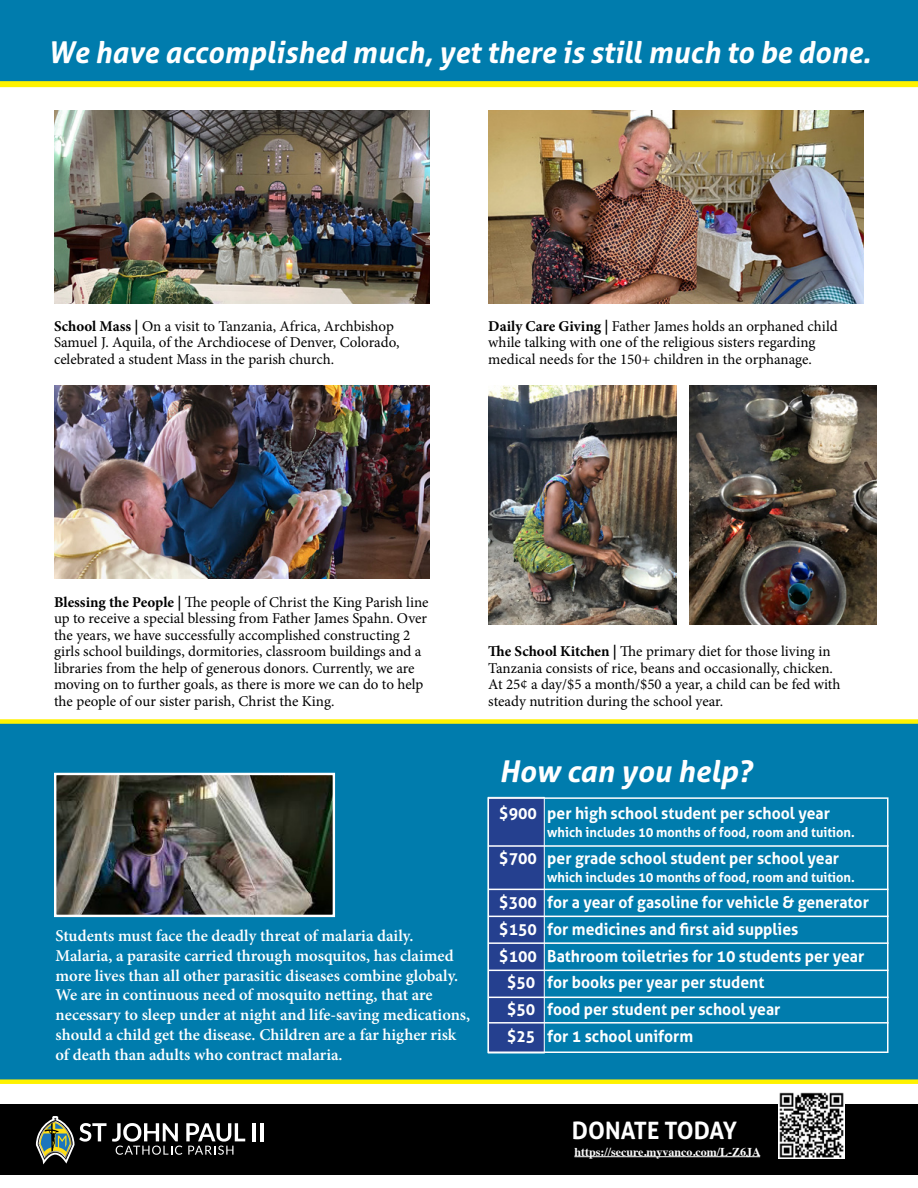
<style>
.page{position:relative;width:918px;height:1188px;background:#fff}
.page>*{position:absolute;margin:0;border:0;box-sizing:border-box;transform-origin:0 0}
.t1{font:italic 700 30px "Aller";color:#fff}
.t2{font:700 24px "Aller";color:#fff}
.t3{font:600 16.5px/19.8px "Minion Pro";color:#fff}
.t4{font:700 16.5px "Aller";color:#fff;scale:.95 1}
.t5{font:15px/16.5px "Minion Pro";letter-spacing:-.005em;color:#000}
.t6{font:700 13.5px "Aller";color:#fff;scale:.95 1}
.t7{font:700 12px "Times";color:#fff}
.s1{font-weight:700}
</style>
<div class="page">
<div style="left:0;top:1104px;width:918px;height:70px;background:#000"></div>
<hr style="left:253px;top:1123px;width:3px;height:18px;background:#fff">
<hr style="left:261px;top:1123px;width:3px;height:18px;background:#fff">
<svg style="left:36px;top:1116px;width:209px;height:48px"></svg>
<div style="left:0;top:0;width:918px;height:87px;background:#007cad"></div>
<div style="left:0;top:719px;width:918px;height:365px;background:#007cad"></div>
<div style="left:488px;top:797px;width:56px;height:256px;background:#25408f"></div>
<div style="left:488px;top:797px;width:57px;height:256px;border:1px solid #fff"></div>
<img style="left:778px;top:1092px;width:67px;height:66px">
<img style="left:54px;top:110px;width:376px;height:193px">
<img style="left:488px;top:110px;width:376px;height:193px">
<img style="left:54px;top:385px;width:376px;height:194px">
<img style="left:488px;top:385px;width:188px;height:239px">
<img style="left:689px;top:385px;width:188px;height:239px">
<img style="left:57px;top:776px;width:275px;height:138px">
<div style="left:54px;top:773px;width:281px;height:144px;border:2px solid #fff"></div>
<div style="left:488px;top:797px;width:401px;height:256px;border:2px solid #fff"></div>
<hr style="left:488px;top:845px;width:401px;height:2px;background:#fff">
<hr style="left:488px;top:889px;width:401px;height:1px;background:#fff">
<hr style="left:488px;top:916px;width:401px;height:1px;background:#fff">
<hr style="left:488px;top:942px;width:401px;height:2px;background:#fff">
<hr style="left:488px;top:970px;width:401px;height:1px;background:#fff">
<hr style="left:488px;top:997px;width:401px;height:1px;background:#fff">
<hr style="left:488px;top:1022px;width:401px;height:2px;background:#fff">
<hr style="left:574px;top:1156px;width:186px;height:1px;background:#fff">
<p class="t1" style="left:48px;top:34px;width:824px">We have accomplished much, yet there is still much to be done.</p>
<p class="t5" style="left:54px;top:318px;width:347px"><span class="s1">School Mass |</span> On a visit to Tanzania, Africa, Archbishop<br>Samuel J. Aquila, of the Archdiocese of Denver, Colorado, celebrated a student Mass in the parish church.</p>
<p class="t5" style="left:488px;top:318px;width:351px"><span class="s1">Daily Care Giving |</span> Father James holds an orphaned child while talking with one of the religious sisters regarding medical needs for the 150+ children in the orphanage.</p>
<p class="t5" style="left:54px;top:594px;width:376px"><span class="s1">Blessing the People |</span> The people of Christ the King Parish line up to receive a special blessing from Father James Spahn. Over the years, we have successfully accomplished constructing 2 girls school buildings, dormitories, classroom buildings and a libraries from the help of generous donors. Currently, we are moving on to further goals, as there is more we can do to help the people of our sister parish, Christ the King.</p>
<p class="t5" style="left:488px;top:643px;width:354px"><span class="s1">The School Kitchen |</span> The primary diet for those living in Tanzania consists of rice, beans and occasionally, chicken.<br>At 25¢ a day/$5 a month/$50 a year, a child can be fed with steady nutrition during the school year.</p>
<p class="t3" style="left:56px;top:926px;width:416px">Students must face the deadly threat of malaria daily.<br>Malaria, a parasite carried through mosquitos, has claimed more lives than all other parasitic diseases combine globaly.<br>We are in continuous need of mosquito netting, that are necessary to sleep under at night and life-saving medications, should a child get the disease. Children are a far higher risk of death than adults who contract malaria.</p>
<p class="t1" style="left:499px;top:753px;width:254px">How can you help?</p>
<p class="t4" style="left:499px;top:803px;width:350px">$900 per high school student per school year</p>
<p class="t6" style="left:547px;top:824px;width:325px">which includes 10 months of food, room and tuition.</p>
<p class="t4" style="left:499px;top:848px;width:359px">$700 per grade school student per school year</p>
<p class="t6" style="left:547px;top:869px;width:325px">which includes 10 months of food, room and tuition.</p>
<p class="t4" style="left:499px;top:892px;width:391px">$300 for a year of gasoline for vehicle &amp; generator</p>
<p class="t4" style="left:499px;top:919px;width:316px">$150 for medicines and first aid supplies</p>
<p class="t4" style="left:499px;top:946px;width:386px">$100 Bathroom toiletries for 10 students per year</p>
<p class="t4" style="left:507px;top:972px;width:272px">$50 for books per year per student</p>
<p class="t4" style="left:507px;top:999px;width:289px">$50 food per student per school year</p>
<p class="t4" style="left:507px;top:1026px;width:197px">$25 for 1 school uniform</p>
<p class="t2" style="left:572px;top:1116px;width:167px">DONATE TODAY</p>
<p class="t7" style="left:574px;top:1140px;width:188px">https://secure.myvanco.com/L-Z6JA</p>
</div>
